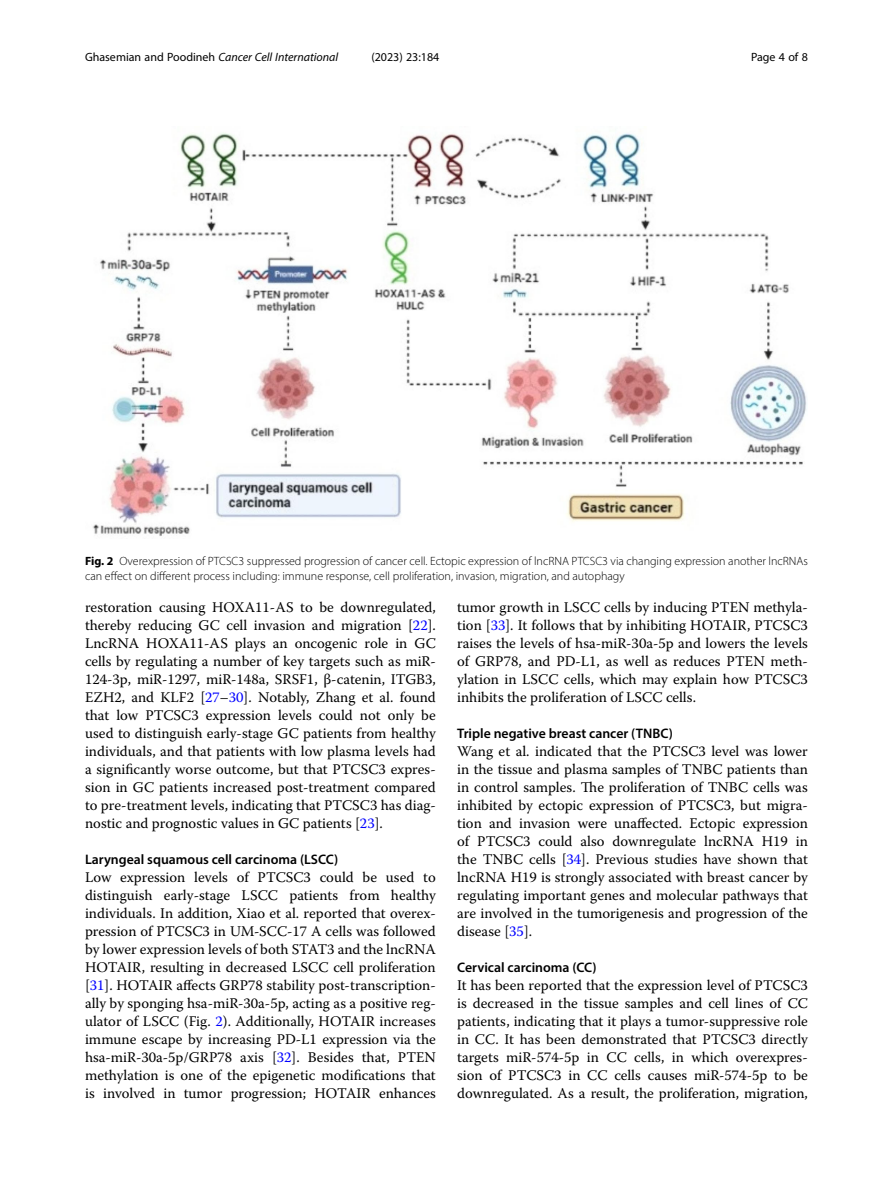
<style>
.page{position:relative;width:893px;height:1191px;background:#fff}
.page>*{position:absolute;margin:0;border:0;box-sizing:border-box;transform-origin:0 0}
.Body_Text{font:14.7px/18px "Warnock Pro";color:#000;text-align:justify}
.Head_2{font:600 13.8px "Myriad Pro";color:#000}
.Figure_Caption{font:300 12px/15px "Myriad Pro";color:#000}
.t1{font:italic 12px "Myriad Pro";color:#000}
.t2{font:12px "Myriad Pro";color:#000}
.s1{font-style:normal}
.s2{font-weight:700}
.s3{color:#00f}
</style>
<div class="page">
<img style="left:92px;top:133px;width:715px;height:403px">
<p class="t1" style="left:85px;top:50px;width:255px"><span class="s1">Ghasemian and Poodineh</span> Cancer Cell International</p>
<p class="t2" style="left:371px;top:50px;width:70px">(2023) 23:184</p>
<p class="t2" style="left:751px;top:50px;width:58px">Page 4 of 8</p>
<p class="Figure_Caption" style="left:85px;top:553px;width:724px"><span class="s2">Fig. 2</span> Overexpression of PTCSC3 suppressed progression of cancer cell. Ectopic expression of lncRNA PTCSC3 via changing expression another lncRNAs can effect on different process including: immune response, cell proliferation, invasion, migration, and autophagy</p>
<p class="Body_Text" style="left:85px;top:598px;width:352px">restoration causing HOXA11-AS to be downregulated, thereby reducing GC cell invasion and migration [<span class="s3">22</span>].<br>LncRNA HOXA11-AS plays an oncogenic role in GC cells by regulating a number of key targets such as miR-124-3p, miR-1297, miR-148a, SRSF1, β-catenin, ITGB3, EZH2, and KLF2 [<span class="s3">27</span>–<span class="s3">30</span>]. Notably, Zhang et al. found that low PTCSC3 expression levels could not only be used to distinguish early-stage GC patients from healthy individuals, and that patients with low plasma levels had a significantly worse outcome, but that PTCSC3 expres&shy;sion in GC patients increased post-treatment compared to pre-treatment levels, indicating that PTCSC3 has diag&shy;nostic and prognostic values in GC patients [<span class="s3">23</span>].</p>
<p class="Head_2" style="left:85px;top:851px;width:255px">Laryngeal squamous cell carcinoma (LSCC)</p>
<p class="Body_Text" style="left:85px;top:868px;width:352px">Low expression levels of PTCSC3 could be used to distinguish early-stage LSCC patients from healthy individuals. In addition, Xiao et al. reported that overex&shy;pression of PTCSC3 in UM-SCC-17 A cells was followed by lower expression levels of both STAT3 and the lncRNA HOTAIR, resulting in decreased LSCC cell proliferation [<span class="s3">31</span>]. HOTAIR affects GRP78 stability post-transcription&shy;ally by sponging hsa-miR-30a-5p, acting as a positive reg&shy;ulator of LSCC (Fig. <span class="s3">2</span>). Additionally, HOTAIR increases immune escape by increasing PD-L1 expression via the hsa-miR-30a-5p/GRP78 axis [<span class="s3">32</span>]. Besides that, PTEN methylation is one of the epigenetic modifications that is involved in tumor progression; HOTAIR enhances</p>
<p class="Body_Text" style="left:457px;top:598px;width:352px">tumor growth in LSCC cells by inducing PTEN methyla&shy;tion [<span class="s3">33</span>]. It follows that by inhibiting HOTAIR, PTCSC3 raises the levels of hsa-miR-30a-5p and lowers the levels of GRP78, and PD-L1, as well as reduces PTEN meth&shy;ylation in LSCC cells, which may explain how PTCSC3 inhibits the proliferation of LSCC cells.</p>
<p class="Head_2" style="left:457px;top:725px;width:217px">Triple negative breast cancer (TNBC)</p>
<p class="Body_Text" style="left:457px;top:742px;width:352px">Wang et al. indicated that the PTCSC3 level was lower in the tissue and plasma samples of TNBC patients than in control samples. The proliferation of TNBC cells was inhibited by ectopic expression of PTCSC3, but migra&shy;tion and invasion were unaffected. Ectopic expression of PTCSC3 could also downregulate lncRNA H19 in the TNBC cells [<span class="s3">34</span>]. Previous studies have shown that lncRNA H19 is strongly associated with breast cancer by regulating important genes and molecular pathways that are involved in the tumorigenesis and progression of the disease [<span class="s3">35</span>].</p>
<p class="Head_2" style="left:457px;top:959px;width:141px">Cervical carcinoma (CC)</p>
<p class="Body_Text" style="left:457px;top:976px;width:352px">It has been reported that the expression level of PTCSC3 is decreased in the tissue samples and cell lines of CC patients, indicating that it plays a tumor-suppressive role in CC. It has been demonstrated that PTCSC3 directly targets miR-574-5p in CC cells, in which overexpres&shy;sion of PTCSC3 in CC cells causes miR-574-5p to be downregulated. As a result, the proliferation, migration,</p>
</div>
